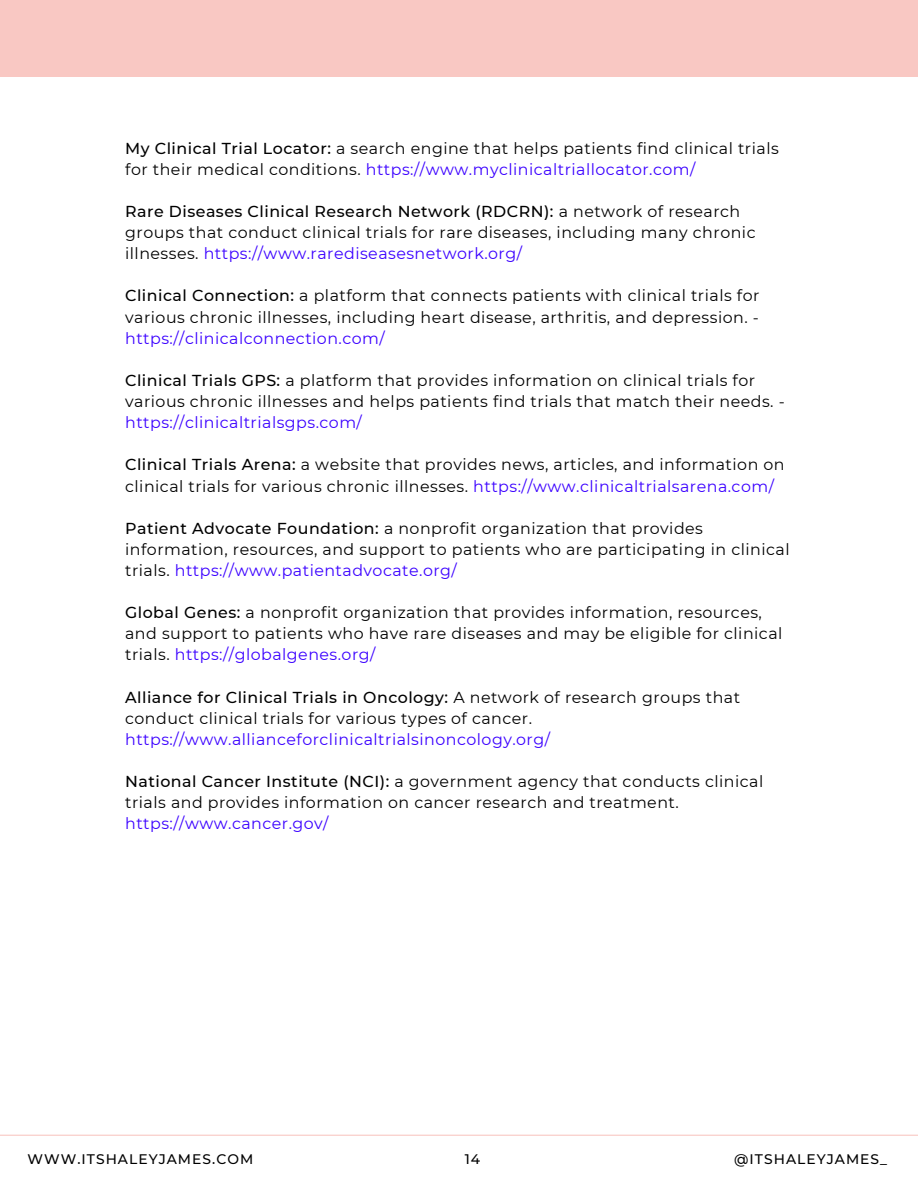
<style>
.page{position:relative;width:918px;height:1188px;background:#fff}
.page>*{position:absolute;margin:0;border:0;box-sizing:border-box;transform-origin:0 0}
.t1{font:15.9px/21.1px "Montserrat";letter-spacing:.03em;color:#000}
.t2{font:15.9px "Montserrat";letter-spacing:.03em;color:#3b00ff}
.t3{font:500 13.8px "Montserrat";letter-spacing:.075em;color:#000}
.s1{font-weight:500}
.s2{color:#3b00ff}
</style>
<div class="page">
<hr style="left:0;top:1135px;width:918px;height:1px;background:#f9c8c3">
<div style="left:0;top:0;width:918px;height:76px;background:#f9c8c3"></div>
<h1 class="t1" style="left:125px;top:137px;width:655px"><span class="s1">My Clinical Trial Locator:</span> a search engine that helps patients find clinical trials for their medical conditions. <span class="s2">https://www.myclinicaltriallocator.com/</span></h1>
<h1 class="t1" style="left:125px;top:201px;width:632px"><span class="s1">Rare Diseases Clinical Research Network (RDCRN):</span> a network of research groups that conduct clinical trials for rare diseases, including many chronic illnesses. <span class="s2">https://www.rarediseasesnetwork.org/</span></h1>
<h1 class="t1" style="left:125px;top:285px;width:636px;text-align:justify"><span class="s1">Clinical Connection:</span> a platform that connects patients with clinical trials for various chronic illnesses, including heart disease, arthritis, and depression. - <span class="s2">https://clinicalconnection.com/</span></h1>
<h1 class="t1" style="left:125px;top:370px;width:661px"><span class="s1">Clinical Trials GPS:</span> a platform that provides information on clinical trials for various chronic illnesses and helps patients find trials that match their needs. - <span class="s2">https://clinicaltrialsgps.com/</span></h1>
<h1 class="t1" style="left:125px;top:454px;width:661px"><span class="s1">Clinical Trials Arena:</span> a website that provides news, articles, and information on clinical trials for various chronic illnesses. <span class="s2">https://www.clinicaltrialsarena.com/</span></h1>
<h1 class="t1" style="left:125px;top:517px;width:666px"><span class="s1">Patient Advocate Foundation:</span> a nonprofit organization that provides information, resources, and support to patients who are participating in clinical trials. <span class="s2">https://www.patientadvocate.org/</span></h1>
<h1 class="t1" style="left:125px;top:602px;width:659px"><span class="s1">Global Genes:</span> a nonprofit organization that provides information, resources, and support to patients who have rare diseases and may be eligible for clinical trials. <span class="s2">https://globalgenes.org/</span></h1>
<h1 class="t1" style="left:125px;top:686px;width:616px"><span class="s1">Alliance for Clinical Trials in Oncology:</span> A network of research groups that conduct clinical trials for various types of cancer. <span class="s2">https://www.allianceforclinicaltrialsinoncology.org/</span></h1>
<h1 class="t1" style="left:125px;top:771px;width:640px"><span class="s1">National Cancer Institute (NCI):</span> a government agency that conducts clinical trials and provides information on cancer research and treatment.</h1>
<p class="t2" style="left:125px;top:814px;width:205px">https://www.cancer.gov/</p>
<p class="t3" style="left:28px;top:1150px;width:227px">WWW.ITSHALEYJAMES.COM</p>
<p class="t3" style="left:465px;top:1150px;width:17px">14</p>
<p class="t3" style="left:734px;top:1150px;width:154px">@ITSHALEYJAMES_</p>
</div>
